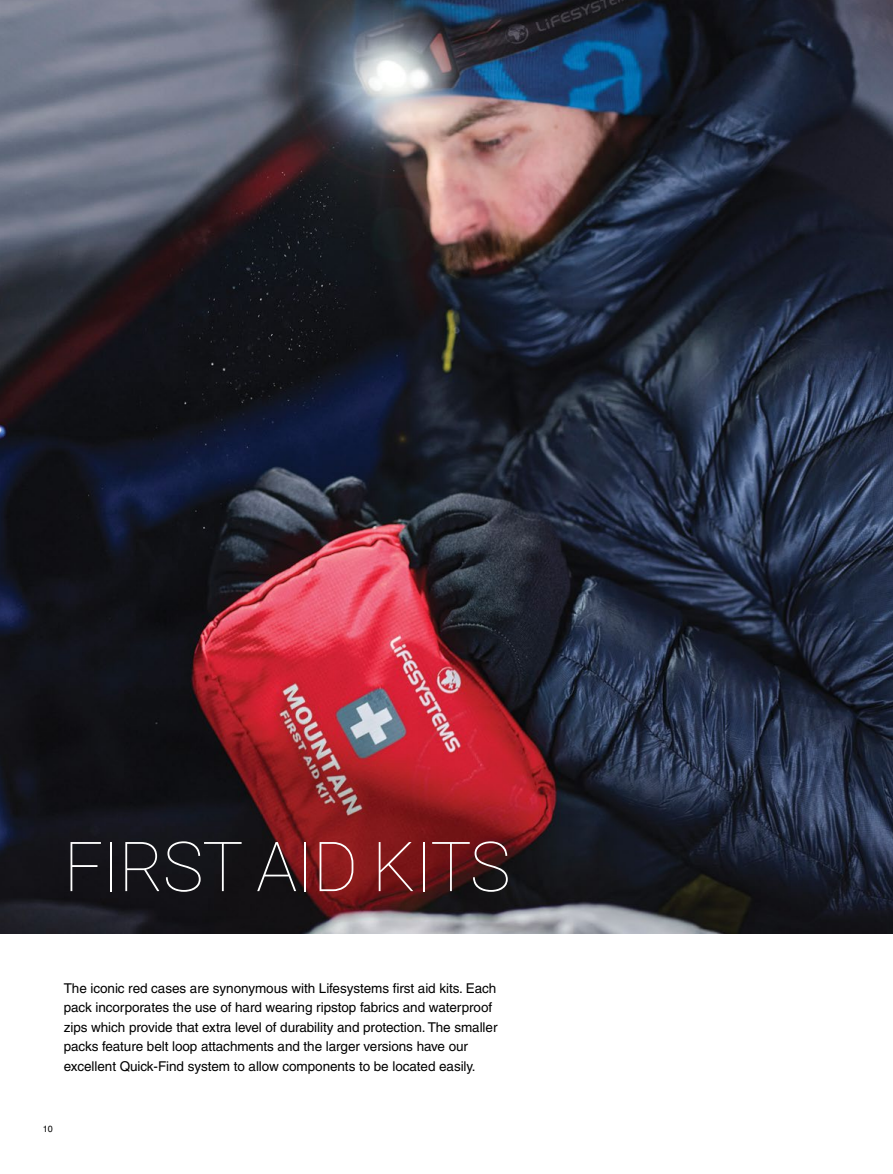
<style>
.page{position:relative;width:893px;height:1174px;background:#fff}
.page>*{position:absolute;margin:0;border:0;box-sizing:border-box;transform-origin:0 0}
.t1{font:100 69px "Roboto";letter-spacing:-.02em;color:#fff}
.t2{font:13.5px/19.5px "Helvetica";letter-spacing:-.005em;color:#000}
.t3{font:9px "Helvetica";color:#000}
</style>
<div class="page">
<img style="left:0;top:0;width:893px;height:933px">
<h1 class="t1" style="left:64px;top:818px;width:448px">FIRST AID KITS</h1>
<p class="t2" style="left:64px;top:978px;width:435px">The iconic red cases are synonymous with Lifesystems first aid kits. Each pack incorporates the use of hard wearing ripstop fabrics and waterproof zips which provide that extra level of durability and protection. The smaller packs feature belt loop attachments and the larger versions have our excellent Quick-Find system to allow components to be located easily.</p>
<p class="t3" style="left:43px;top:1123px;width:12px">10</p>
</div>
